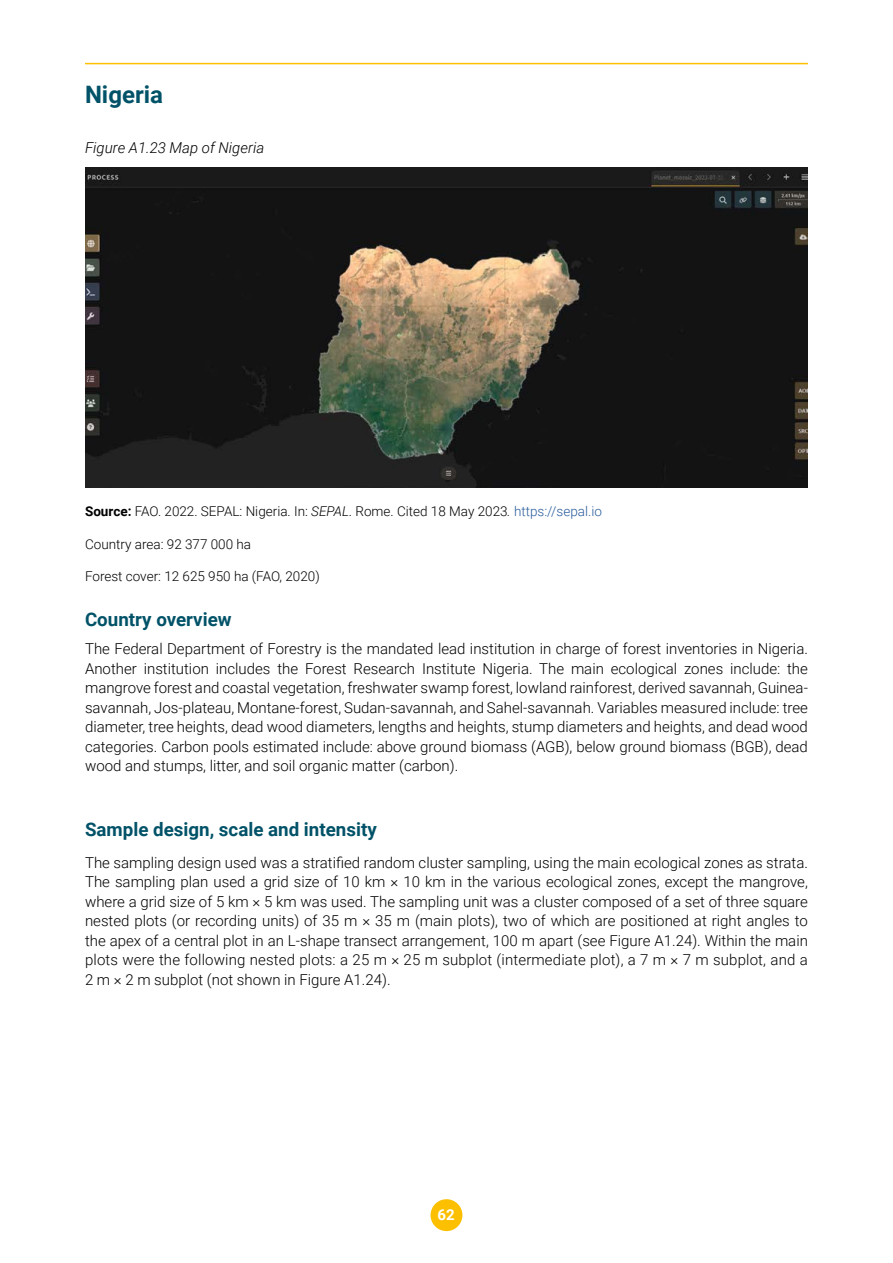
<style>
.page{position:relative;width:893px;height:1263px;background:#fff}
.page>*{position:absolute;margin:0;border:0;box-sizing:border-box;transform-origin:0 0}
.t1{font:700 24px "Roboto";color:#005268}
.t2{font:700 18.75px "Roboto";color:#005268}
.t3{font:300 15px/19.5px "Roboto";color:#000;text-align:justify}
.t4{font:italic 300 15px "Roboto";color:#000}
.t5{font:700 15px "Roboto";color:#fff}
.t6{font:300 13.5px "Roboto";color:#000}
.s1{font-weight:700}
.s2{font-style:italic}
.s3{color:#275b9b}
</style>
<div class="page">
<div style="left:431px;top:1199px;width:31px;height:32px;background:#fcc000;border-radius:50%"></div>
<hr style="left:85px;top:63px;width:723px;height:1px;background:#fcc000">
<img style="left:85px;top:168px;width:723px;height:319px">
<h1 class="t1" style="left:85px;top:78px;width:79px">Nigeria</h1>
<p class="t4" style="left:85px;top:137px;width:181px">Figure A1.23 Map of Nigeria</p>
<p class="t6" style="left:85px;top:502px;width:518px"><span class="s1">Source:</span> FAO. 2022. SEPAL: Nigeria. In: <span class="s2">SEPAL</span>. Rome. Cited 18 May 2023<span class="s2">.</span> <span class="s3">https://sepal.io</span></p>
<p class="t6" style="left:85px;top:534px;width:168px">Country area: 92 377 000 ha</p>
<p class="t6" style="left:85px;top:567px;width:236px">Forest cover: 12 625 950 ha (FAO, 2020)</p>
<p class="t2" style="left:85px;top:606px;width:148px">Country overview</p>
<p class="t3" style="left:85px;top:638px;width:724px">The Federal Department of Forestry is the mandated lead institution in charge of forest inventories in Nigeria.<br>Another institution includes the Forest Research Institute Nigeria. The main ecological zones include: the mangrove forest and coastal vegetation, freshwater swamp forest, lowland rainforest, derived savannah, Guinea&shy;savannah, Jos-plateau, Montane-forest, Sudan-savannah, and Sahel-savannah. Variables measured include: tree diameter, tree heights, dead wood diameters, lengths and heights, stump diameters and heights, and dead wood categories. Carbon pools estimated include: above ground biomass (AGB), below ground biomass (BGB), dead wood and stumps, litter, and soil organic matter (carbon).</p>
<p class="t2" style="left:85px;top:816px;width:293px">Sample design, scale and intensity</p>
<p class="t3" style="left:85px;top:852px;width:724px">The sampling design used was a stratified random cluster sampling, using the main ecological zones as strata.<br>The sampling plan used a grid size of 10 km × 10 km in the various ecological zones, except the mangrove, where a grid size of 5 km × 5 km was used. The sampling unit was a cluster composed of a set of three square nested plots (or recording units) of 35 m × 35 m (main plots), two of which are positioned at right angles to the apex of a central plot in an L-shape transect arrangement, 100 m apart (see Figure A1.24). Within the main plots were the following nested plots: a 25 m × 25 m subplot (intermediate plot), a 7 m × 7 m subplot, and a 2 m × 2 m subplot (not shown in Figure A1.24).</p>
<p class="t5" style="left:438px;top:1204px;width:19px">62</p>
</div>
